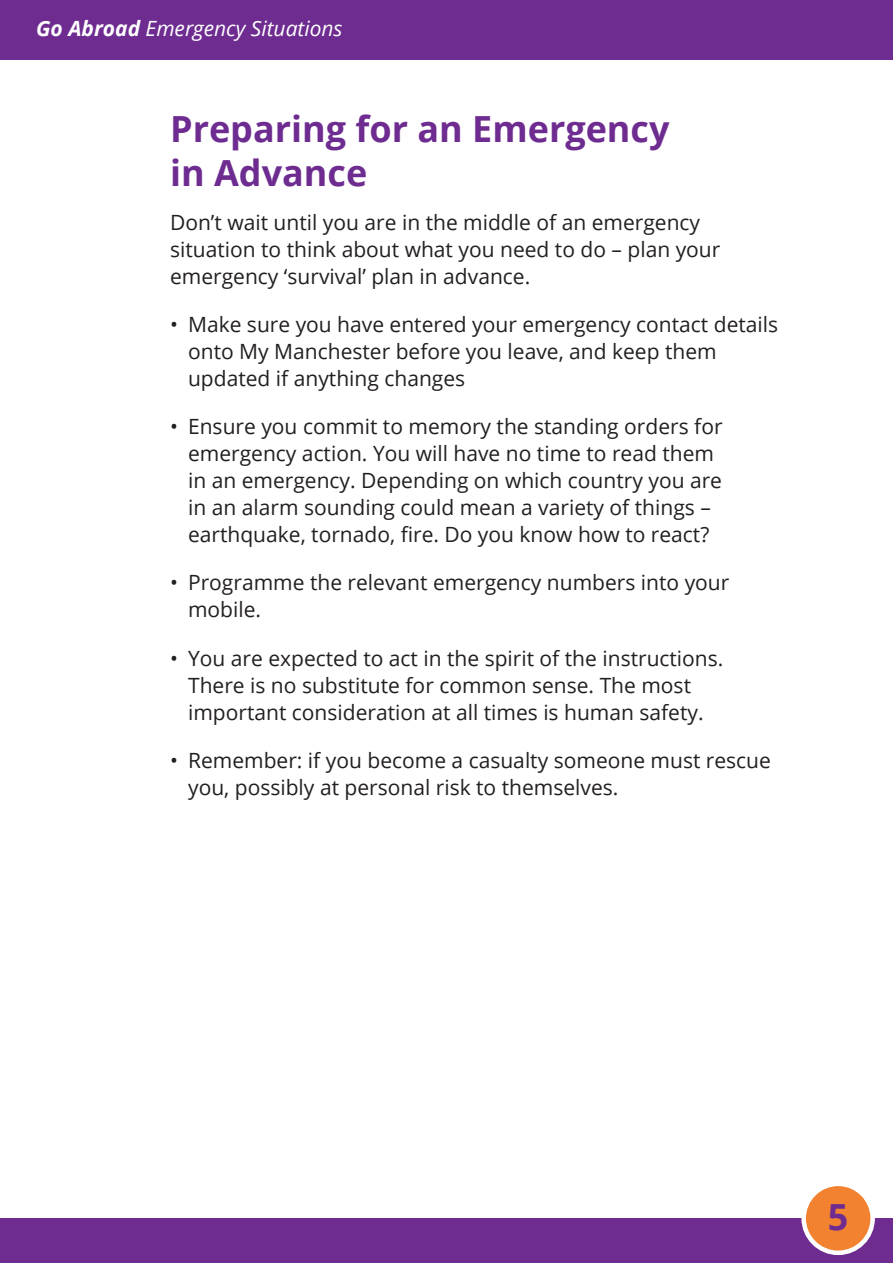
<style>
.page{position:relative;width:893px;height:1263px;background:#fff}
.page>*{position:absolute;margin:0;border:0;box-sizing:border-box;transform-origin:0 0}
.Heading{font:700 36px/43.2px "Open Sans";color:#6e2c91}
.Body_text_black{font:21px/27px "Open Sans";color:#231f20}
.t1{font:italic 21px "Open Sans";color:#fff}
.s1{font-weight:700}
</style>
<div class="page">
<div style="left:0;top:0;width:893px;height:60px;background:#6e2c91"></div>
<div style="left:0;top:1218px;width:893px;height:45px;background:#6e2c91"></div>
<div style="left:804px;top:1184px;width:69px;height:69px;background:#f2822f;border-radius:50%"></div>
<div style="left:801px;top:1181px;width:74px;height:74px;border:4px solid #fff;border-radius:50%"></div>
<p class="t1" style="left:36px;top:14px;width:308px"><span class="s1">Go Abroad</span> Emergency Situations</p>
<h1 class="Heading" style="left:170px;top:107px;width:501px">Preparing for an Emergency in Advance</h1>
<p class="Body_text_black" style="left:170px;top:208px;width:552px">Don’t wait until you are in the middle of an emergency situation to think about what you need to do – plan your emergency ‘survival’ plan in advance.</p>
<p class="Body_text_black" style="left:188px;top:310px;width:592px;text-indent:-18px">• Make sure you have entered your emergency contact details onto My Manchester before you leave, and keep them updated if anything changes</p>
<p class="Body_text_black" style="left:188px;top:412px;width:536px;text-indent:-18px">• Ensure you commit to memory the standing orders for emergency action. You will have no time to read them in an emergency. Depending on which country you are in an alarm sounding could mean a variety of things – earthquake, tornado, fire. Do you know how to react?</p>
<p class="Body_text_black" style="left:188px;top:569px;width:543px;text-indent:-18px">• Programme the relevant emergency numbers into your mobile.</p>
<p class="Body_text_black" style="left:188px;top:644px;width:537px;text-indent:-18px">• You are expected to act in the spirit of the instructions.<br>There is no substitute for common sense. The most important consideration at all times is human safety.</p>
<p class="Body_text_black" style="left:188px;top:746px;width:584px;text-indent:-18px">• Remember: if you become a casualty someone must rescue you, possibly at personal risk to themselves.</p>
<h1 class="Heading" style="left:828px;top:1194px;width:22px">5</h1>
</div>
